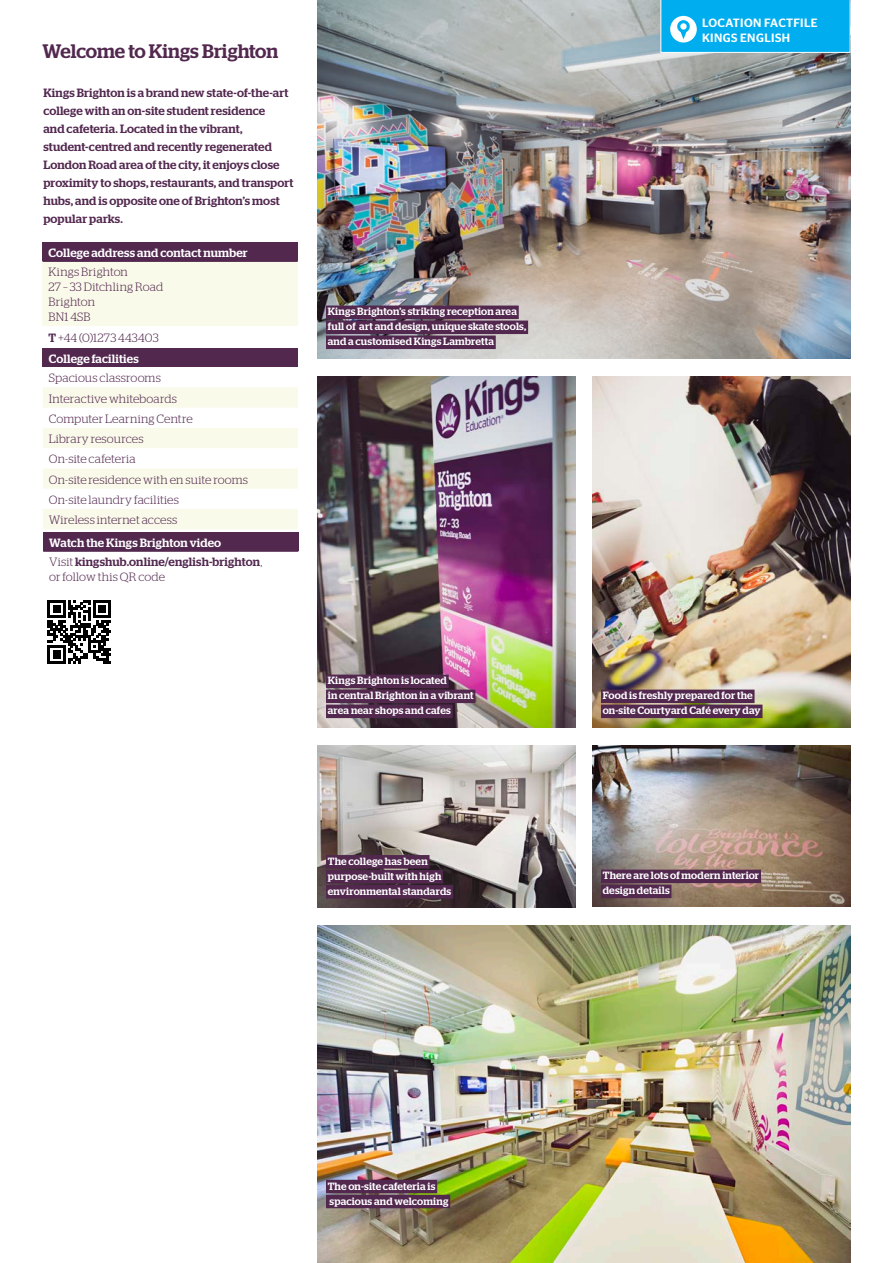
<style>
.page{position:relative;width:893px;height:1263px;background:#fff}
.page>*{position:absolute;margin:0;border:0;box-sizing:border-box;transform-origin:0 0}
.t1{font:500 19.5px "Stag LC";letter-spacing:-.005em;color:#52284f}
.t2{font:500 12px/18px "Stag LC";letter-spacing:.01em;color:#52284f}
.t3{font:300 12px/20.2px "Stag LC";letter-spacing:.015em;color:#52284f}
.t4{font:500 12px "Stag LC";letter-spacing:.01em;color:#fff}
.t5{font:500 12px/15px "Stag Sans LC";letter-spacing:.035em;color:#fff}
.t6{font:500 10.5px/15px "Stag LC";letter-spacing:.02em;color:#fff}
.s1{font-weight:500}
.s2{color:#fff}
.s3{font-weight:300}
</style>
<div class="page">
<div style="left:43px;top:349px;width:255px;height:18px;background:#52284f"></div>
<svg style="left:43px;top:387px;width:255px;height:142px"></svg>
<div style="left:43px;top:243px;width:255px;height:18px;background:#52284f"></div>
<div style="left:43px;top:261px;width:255px;height:65px;background:#fafaea"></div>
<hr style="left:43px;top:260px;width:255px;height:2px;background:#52284f">
<div style="left:43px;top:532px;width:255px;height:19px;background:#52284f"></div>
<hr style="left:43px;top:550px;width:255px;height:2px;background:#52284f">
<img style="left:592px;top:376px;width:258px;height:351px">
<img style="left:317px;top:925px;width:533px;height:338px">
<img style="left:317px;top:745px;width:258px;height:162px">
<div style="left:601px;top:690px;width:153px;height:13px;background:#52284f"></div>
<div style="left:601px;top:705px;width:161px;height:13px;background:#52284f"></div>
<div style="left:326px;top:1180px;width:111px;height:13px;background:#52284f"></div>
<div style="left:326px;top:1195px;width:124px;height:13px;background:#52284f"></div>
<div style="left:326px;top:855px;width:103px;height:13px;background:#52284f"></div>
<div style="left:326px;top:870px;width:117px;height:13px;background:#52284f"></div>
<div style="left:326px;top:885px;width:127px;height:13px;background:#52284f"></div>
<img style="left:317px;top:0;width:533px;height:358px">
<img style="left:317px;top:376px;width:258px;height:351px">
<img style="left:592px;top:745px;width:258px;height:162px">
<div style="left:326px;top:306px;width:193px;height:13px;background:#52284f"></div>
<div style="left:326px;top:321px;width:202px;height:13px;background:#52284f"></div>
<div style="left:326px;top:336px;width:170px;height:13px;background:#52284f"></div>
<div style="left:326px;top:675px;width:123px;height:13px;background:#52284f"></div>
<div style="left:326px;top:690px;width:149px;height:13px;background:#52284f"></div>
<div style="left:326px;top:705px;width:127px;height:13px;background:#52284f"></div>
<div style="left:601px;top:870px;width:160px;height:13px;background:#52284f"></div>
<div style="left:601px;top:885px;width:70px;height:13px;background:#52284f"></div>
<svg style="left:660px;top:0;width:191px;height:53px;background:#13b3ef"></svg>
<svg style="left:48px;top:600px;width:63px;height:63px"></svg>
<h1 class="t1" style="left:43px;top:36px;width:237px">Welcome to Kings Brighton</h1>
<p class="t2" style="left:43px;top:82px;width:252px">Kings Brighton is a brand new state-of-the-art college with an on-site student residence<br>and cafeteria. Located in the vibrant, student-centred and recently regenerated London Road area of the city, it enjoys close proximity to shops, restaurants, and transport hubs, and is opposite one of Brighton’s most popular parks.</p>
<p class="t4" style="left:49px;top:243px;width:201px">College address and contact number</p>
<p class="t3" style="left:49px;top:263px;width:116px;line-height:15px">Kings Brighton<br>27 – 33 Ditchling Road<br>Brighton<br>BN1 4SB</p>
<p class="t3" style="left:49px;top:326px;width:112px"><span class="s1">T</span> +44 (0)1273 443403</p>
<p class="t4" style="left:49px;top:349px;width:91px">College facilities</p>
<p class="t3" style="left:49px;top:367px;width:201px">Spacious classrooms<br>Interactive whiteboards<br>Computer Learning Centre<br>Library resources<br>On-site cafeteria<br>On-site residence with en suite rooms<br>On-site laundry facilities<br>Wireless internet access</p>
<p class="t2" style="left:49px;top:532px;width:215px;line-height:19.4px"><span class="s2">Watch the Kings Brighton video<br></span><span class="s3">Visit</span> kingshub.online/english-brighton<span class="s3">,</span></p>
<p class="t3" style="left:49px;top:566px;width:117px">or follow this QR code</p>
<p class="t6" style="left:328px;top:303px;width:200px">Kings Brighton’s striking reception area full of art and design, unique skate stools, and a customised Kings Lambretta</p>
<p class="t6" style="left:328px;top:672px;width:147px">Kings Brighton is located<br>in central Brighton in a vibrant area near shops and cafes</p>
<p class="t6" style="left:328px;top:852px;width:125px">The college has been purpose-built with high environmental standards</p>
<p class="t5" style="left:702px;top:14px;width:117px">LOCATION FACTFILE<br>KINGS ENGLISH</p>
<p class="t6" style="left:603px;top:687px;width:159px">Food is freshly prepared for the on-site Courtyard Café every day</p>
<p class="t6" style="left:603px;top:867px;width:158px">There are lots of modern interior design details</p>
<p class="t6" style="left:328px;top:1177px;width:122px">The on-site cafeteria is spacious and welcoming</p>
</div>
